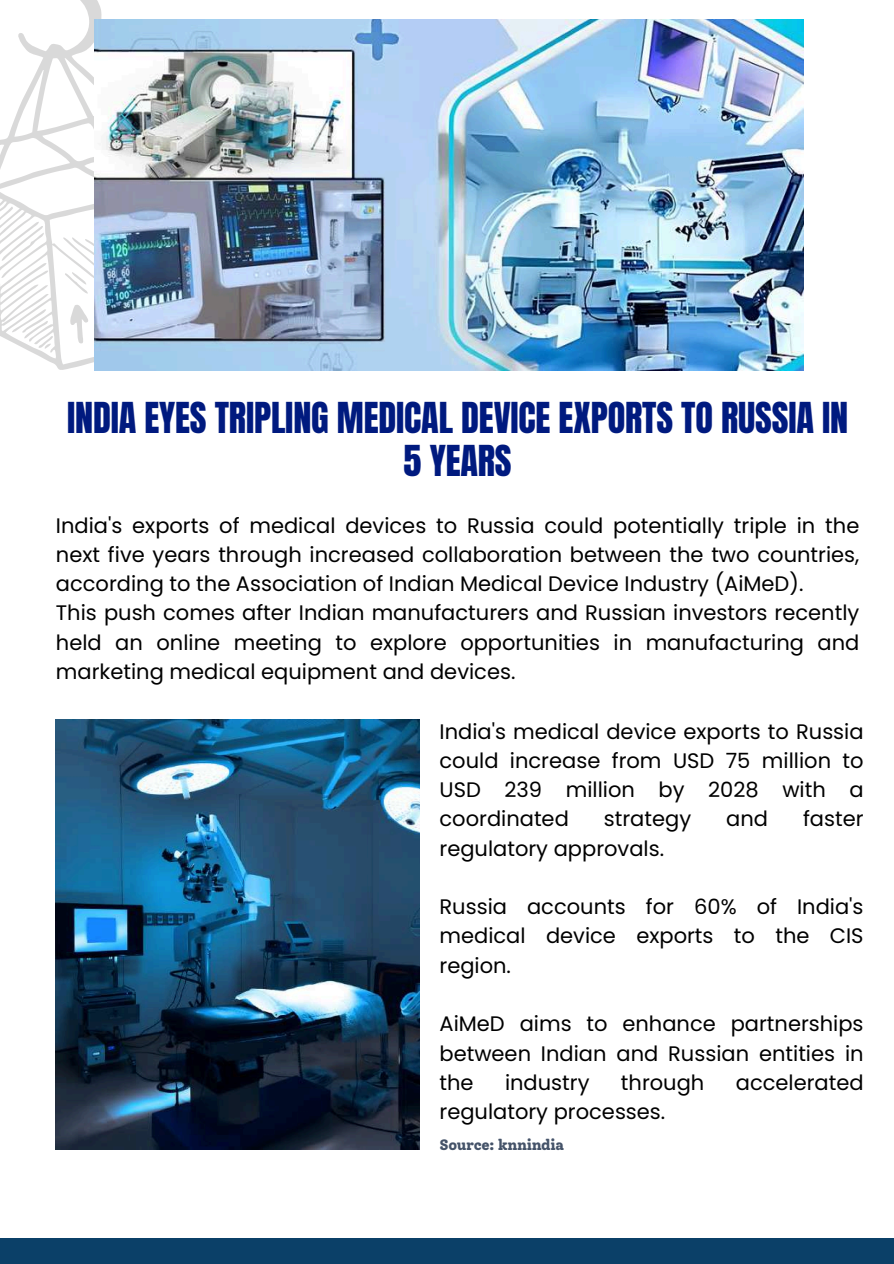
<style>
.page{position:relative;width:894px;height:1264px;background:#fff}
.page>*{position:absolute;margin:0;border:0;box-sizing:border-box;transform-origin:0 0}
.t1{font:36.3px/42.8px "Anton";letter-spacing:-.005em;color:#001a7f;text-align:center}
.t2{font:21px/29.2px "Poppins";color:#000;text-align:justify}
.t3{font:800 15px "Solway";letter-spacing:-.025em;color:#455369}
</style>
<div class="page">
<img style="left:56px;top:719px;width:363px;height:430px">
<svg style="left:0;top:0;width:228px;height:370px"></svg>
<div style="left:0;top:1238px;width:893px;height:25px;background:#0b4068"></div>
<img style="left:94px;top:20px;width:709px;height:351px">
<h1 class="t1" style="left:67px;top:397px;width:782px">INDIA EYES TRIPLING MEDICAL DEVICE EXPORTS TO RUSSIA IN<br>5 YEARS</h1>
<p class="t2" style="left:56px;top:510px;width:804px;text-align:left">India's exports of medical devices to Russia could potentially triple in the next five years through increased collaboration between the two countries, according to the Association of Indian Medical Device Industry (AiMeD).<br>This push comes after Indian manufacturers and Russian investors recently held an online meeting to explore opportunities in manufacturing and marketing medical equipment and devices.</p>
<p class="t2" style="left:439px;top:716px;width:425px">India's medical device exports to Russia could increase from USD 75 million to USD 239 million by 2028 with a coordinated</p>
<p class="t2" style="left:603px;top:804px;width:89px">strategy</p>
<p class="t2" style="left:726px;top:804px;width:43px">and</p>
<p class="t2" style="left:802px;top:804px;width:62px">faster</p>
<p class="t2" style="left:439px;top:833px;width:226px">regulatory approvals.</p>
<p class="t2" style="left:439px;top:892px;width:425px">Russia accounts for 60% of India's medical device exports to the CIS region.</p>
<p class="t2" style="left:439px;top:1009px;width:425px">AiMeD aims to enhance partnerships between Indian and Russian entities in the</p>
<p class="t2" style="left:505px;top:1067px;width:86px">industry</p>
<p class="t2" style="left:620px;top:1067px;width:85px">through</p>
<p class="t2" style="left:735px;top:1067px;width:129px">accelerated</p>
<p class="t2" style="left:439px;top:1097px;width:227px">regulatory processes.</p>
<p class="t3" style="left:439px;top:1135px;width:126px">Source: knnindia</p>
</div>
